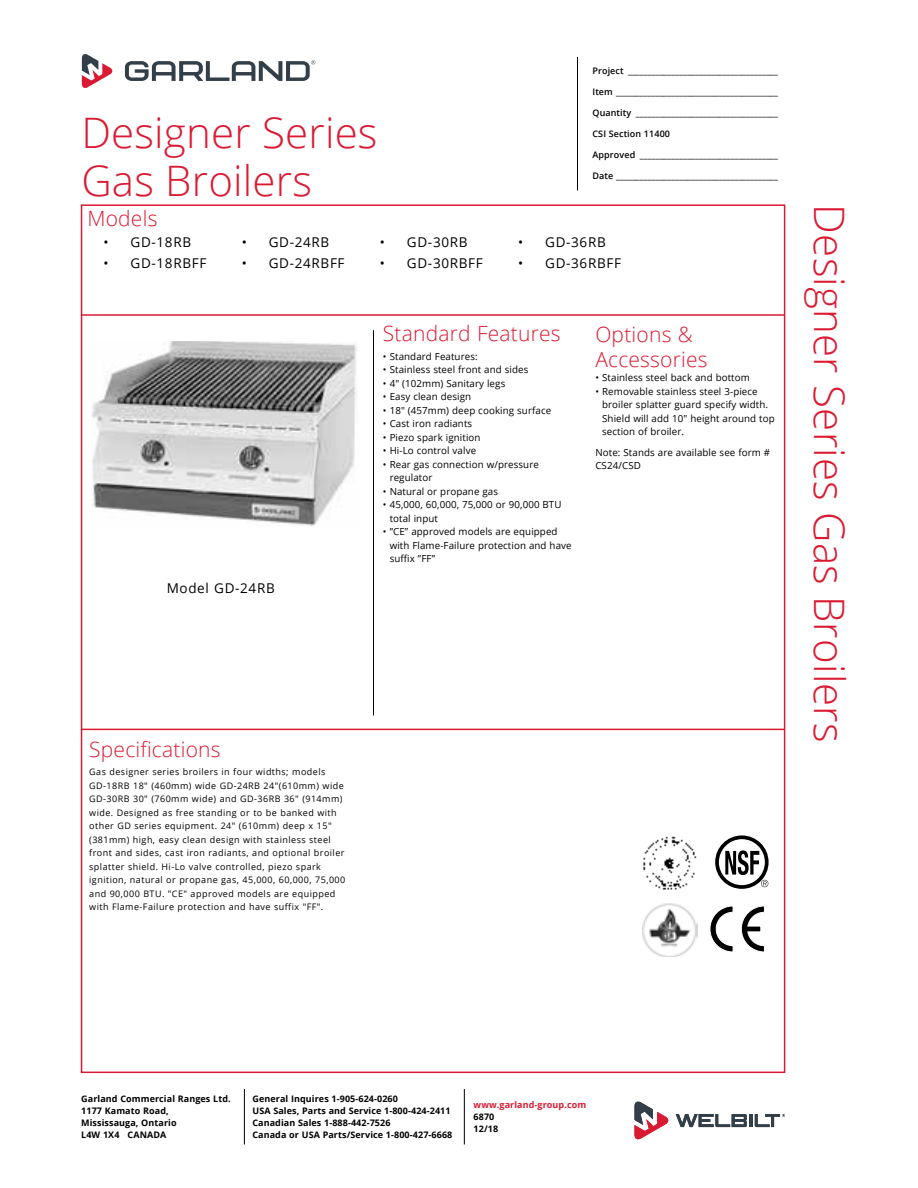
<style>
.page{position:relative;width:918px;height:1188px;background:#fff}
.page>*{position:absolute;margin:0;border:0;box-sizing:border-box;transform-origin:0 0}
.Side_Headers{font:300 42px "Open Sans";letter-spacing:.005em;color:#da1a32}
.Header_-_Main{font:300 42px/48px "Open Sans";letter-spacing:.005em;color:#da1a32}
.Header_-_Specs{font:300 21px "Open Sans";letter-spacing:.01em;color:#da1a32}
.t1{font:13.5px "Open Sans";letter-spacing:.05em;color:#000}
.Standard_Features_w{font:9.75px/13.5px "Open Sans";letter-spacing:.01em;color:#000}
.Specifications{font:9px/13.5px "Open Sans";letter-spacing:.05em;color:#000}
.t2{font:600 9px "Open Sans";letter-spacing:.01em;color:#000}
.Bottom_Signoff{font:700 9px/12px "Open Sans";letter-spacing:.01em;color:#000}
.Bottom_Signoff-2{font:700 9px "Open Sans";letter-spacing:.01em;color:#da1a32}
</style>
<div class="page">
<hr style="left:577px;top:57px;width:1px;height:133px;background:#000">
<svg style="left:82px;top:54px;width:31px;height:34px"></svg>
<svg style="left:125px;top:60px;width:190px;height:21px"></svg>
<hr style="left:464px;top:1089px;width:1px;height:55px;background:#000">
<hr style="left:244px;top:1089px;width:1px;height:55px;background:#000">
<svg style="left:676px;top:1114px;width:109px;height:13px"></svg>
<svg style="left:634px;top:1102px;width:35px;height:37px"></svg>
<hr style="left:373px;top:330px;width:1px;height:385px;background:#000">
<hr style="left:81px;top:314px;width:703px;height:2px;background:#da1a32">
<hr style="left:82px;top:729px;width:702px;height:1px;background:#da1a32">
<div style="left:715px;top:835px;width:54px;height:54px;border:4px solid #000;border-radius:50%"></div>
<svg style="left:725px;top:850px;width:43px;height:37px"></svg>
<img style="left:643px;top:836px;width:54px;height:54px">
<img style="left:642px;top:903px;width:56px;height:54px">
<svg style="left:710px;top:906px;width:23px;height:46px"></svg>
<svg style="left:741px;top:906px;width:23px;height:46px"></svg>
<img style="left:91px;top:341px;width:266px;height:185px">
<p class="Header_-_Main" style="left:81px;top:107px;width:298px">Designer Series<br>Gas Broilers</p>
<p class="t2" style="left:592px;top:64px;width:187px">Project ______________________________________</p>
<p class="t2" style="left:592px;top:85px;width:187px">Item _________________________________________</p>
<p class="t2" style="left:592px;top:106px;width:187px">Quantity ____________________________________</p>
<p class="t2" style="left:592px;top:127px;width:79px">CSI Section 11400</p>
<p class="t2" style="left:592px;top:148px;width:187px">Approved ___________________________________</p>
<p class="t2" style="left:592px;top:169px;width:187px">Date _________________________________________</p>
<p class="Header_-_Specs" style="left:87px;top:204px;width:72px">Models</p>
<p class="Side_Headers" style="left:858px;top:204px;width:540px;rotate:90deg">Designer Series Gas Broilers</p>
<p class="t1" style="left:380px;top:233px;width:89px">• GD-30RB</p>
<p class="t1" style="left:380px;top:254px;width:104px">• GD-30RBFF</p>
<p class="t1" style="left:104px;top:233px;width:89px">• GD-18RB</p>
<p class="t1" style="left:104px;top:254px;width:104px">• GD-18RBFF</p>
<p class="t1" style="left:242px;top:233px;width:89px">• GD-24RB</p>
<p class="t1" style="left:242px;top:254px;width:104px">• GD-24RBFF</p>
<p class="t1" style="left:518px;top:233px;width:89px">• GD-36RB</p>
<p class="t1" style="left:518px;top:254px;width:104px">• GD-36RBFF</p>
<p class="Header_-_Specs" style="left:383px;top:319px;width:179px">Standard Features</p>
<p class="Standard_Features_w" style="left:383px;top:349px;width:96px">• Standard Features:</p>
<p class="Standard_Features_w" style="left:383px;top:363px;width:147px">• Stainless steel front and sides</p>
<p class="Standard_Features_w" style="left:383px;top:376px;width:124px">• 4" (102mm) Sanitary legs</p>
<p class="Standard_Features_w" style="left:383px;top:390px;width:90px">• Easy clean design</p>
<p class="Standard_Features_w" style="left:383px;top:403px;width:170px">• 18" (457mm) deep cooking surface</p>
<p class="Standard_Features_w" style="left:383px;top:417px;width:91px">• Cast iron radiants</p>
<p class="Standard_Features_w" style="left:383px;top:430px;width:99px">• Piezo spark ignition</p>
<p class="Standard_Features_w" style="left:383px;top:444px;width:95px">• Hi-Lo control valve</p>
<p class="Standard_Features_w" style="left:390px;top:457px;width:151px;text-indent:-7px">• Rear gas connection w/pressure regulator</p>
<p class="Standard_Features_w" style="left:383px;top:484px;width:117px">• Natural or propane gas</p>
<p class="Standard_Features_w" style="left:390px;top:498px;width:173px;text-indent:-7px">• 45,000, 60,000, 75,000 or 90,000 BTU total input</p>
<p class="Standard_Features_w" style="left:390px;top:525px;width:183px;text-indent:-7px">• ”CE” approved models are equipped with Flame-Failure protection and have suffix ”FF”</p>
<p class="Header_-_Specs" style="left:595px;top:320px;width:99px">Options &amp;</p>
<p class="Header_-_Specs" style="left:595px;top:345px;width:114px">Accessories</p>
<p class="Standard_Features_w" style="left:595px;top:371px;width:156px">• Stainless steel back and bottom</p>
<p class="Standard_Features_w" style="left:602px;top:384px;width:174px;text-indent:-7px">• Removable stainless steel 3-piece broiler splatter guard specify width.<br>Shield will add 10" height around top section of broiler.</p>
<p class="Standard_Features_w" style="left:595px;top:445px;width:176px">Note: Stands are available see form #<br>CS24/CSD</p>
<p class="t1" style="left:167px;top:579px;width:110px">Model GD-24RB</p>
<p class="Header_-_Specs" style="left:89px;top:735px;width:133px">Specifications</p>
<p class="Specifications" style="left:89px;top:765px;width:258px">Gas designer series broilers in four widths; models GD-18RB 18" (460mm) wide GD-24RB 24"(610mm) wide GD-30RB 30" (760mm wide) and GD-36RB 36" (914mm) wide. Designed as free standing or to be banked with other GD series equipment. 24" (610mm) deep x 15" (381mm) high, easy clean design with stainless steel front and sides, cast iron radiants, and optional broiler splatter shield. Hi-Lo valve controlled, piezo spark ignition, natural or propane gas, 45,000, 60,000, 75,000 and 90,000 BTU. "CE" approved models are equipped with Flame-Failure protection and have suffix "FF".</p>
<p class="Bottom_Signoff" style="left:81px;top:1092px;width:151px">Garland Commercial Ranges Ltd.</p>
<p class="Bottom_Signoff" style="left:81px;top:1104px;width:97px">1177 Kamato Road,<br>Mississauga, Ontario<br>L4W 1X4 CANADA</p>
<p class="Bottom_Signoff" style="left:252px;top:1092px;width:147px">General Inquires 1-905-624-0260</p>
<p class="Bottom_Signoff" style="left:252px;top:1104px;width:201px">USA Sales, Parts and Service 1-800-424-2411<br>Canadian Sales 1-888-442-7526<br>Canada or USA Parts/Service 1-800-427-6668</p>
<p class="Bottom_Signoff-2" style="left:474px;top:1099px;width:114px">www.garland-group.com</p>
<p class="Bottom_Signoff" style="left:474px;top:1111px;width:22px">6870</p>
<p class="Bottom_Signoff" style="left:474px;top:1123px;width:26px">12/18</p>
</div>
